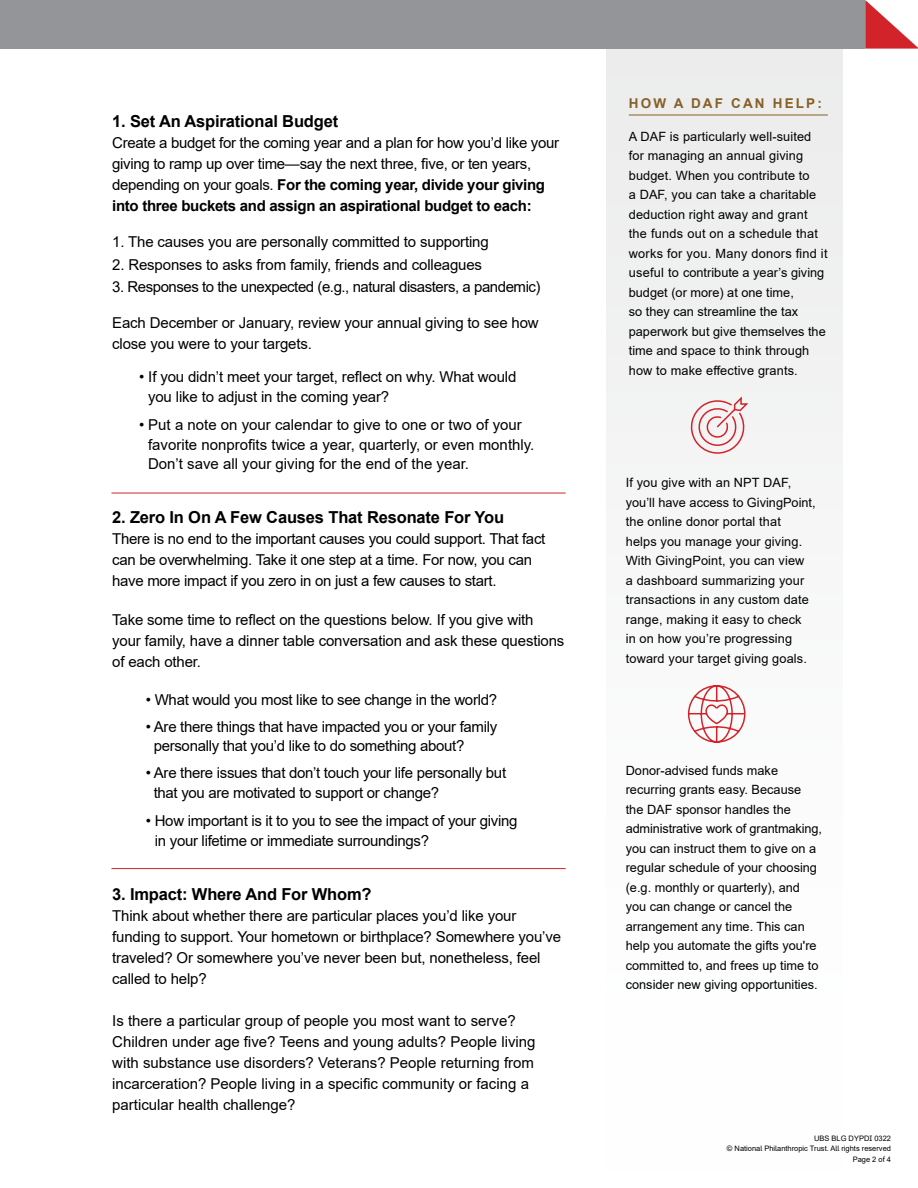
<style>
.page{position:relative;width:918px;height:1188px;background:#fff}
.page>*{position:absolute;margin:0;border:0;box-sizing:border-box;transform-origin:0 0}
.t1{font:700 16.5px "Arial";letter-spacing:-.01em;color:#000}
.t2{font:15px/21px "Arial";letter-spacing:-.01em;color:#000}
.t3{font:15px "Arial";letter-spacing:-.03em;color:#000}
.t4{font:700 13.5px "Arial";letter-spacing:.16em;color:#876026}
.t5{font:12.75px/19.5px "Arial";color:#000}
.t6{font:7.5px/10.5px "Arial";color:#000;text-align:right}
.s1{font-weight:700}
</style>
<div class="page">
<div style="left:606px;top:49px;width:236px;height:1139px;background:#f8f8f8"></div>
<svg style="left:687px;top:685px;width:59px;height:58px"></svg>
<svg style="left:690px;top:396px;width:59px;height:58px"></svg>
<hr style="left:629px;top:115px;width:199px;height:1px;background:#876026">
<hr style="left:111px;top:868px;width:455px;height:1px;background:#d3242a">
<hr style="left:111px;top:493px;width:455px;height:1px;background:#d3242a">
<div style="left:0;top:0;width:918px;height:49px;background:#939598"></div>
<svg style="left:865px;top:0;width:53px;height:49px;background:#e89093"></svg>
<p class="t1" style="left:112px;top:110px;width:228px">1. Set An Aspirational Budget</p>
<p class="t2" style="left:112px;top:132px;width:449px">Create a budget for the coming year and a plan for how you’d like your giving to ramp up over time—say the next three, five, or ten years, depending on your goals. <span class="s1">For the coming year, divide your giving into three buckets and assign an aspirational budget to each:</span></p>
<p class="t2" style="left:112px;top:231px;width:378px">1. The causes you are personally committed to supporting</p>
<p class="t2" style="left:112px;top:254px;width:371px">2. Responses to asks from family, friends and colleagues</p>
<p class="t3" style="left:112px;top:277px;width:430px">3. Responses to the unexpected (e.g., natural disasters, a pandemic)</p>
<p class="t2" style="left:112px;top:312px;width:428px">Each December or January, review your annual giving to see how close you were to your targets.</p>
<p class="t2" style="left:148px;top:367px;width:370px;line-height:19.5px;text-indent:-9px">• If you didn’t meet your target, reflect on why. What would you like to adjust in the coming year?</p>
<p class="t2" style="left:148px;top:415px;width:388px;line-height:19.5px;text-indent:-9px">• Put a note on your calendar to give to one or two of your favorite nonprofits twice a year, quarterly, or even monthly.<br>Don’t save all your giving for the end of the year.</p>
<p class="t1" style="left:112px;top:506px;width:394px">2. Zero In On A Few Causes That Resonate For You</p>
<p class="t2" style="left:112px;top:528px;width:435px">There is no end to the important causes you could support. That fact can be overwhelming. Take it one step at a time. For now, you can have more impact if you zero in on just a few causes to start.</p>
<p class="t2" style="left:112px;top:609px;width:454px">Take some time to reflect on the questions below. If you give with your family, have a dinner table conversation and ask these questions of each other.</p>
<p class="t2" style="left:146px;top:689px;width:353px">• What would you most like to see change in the world?</p>
<p class="t2" style="left:154px;top:717px;width:345px;line-height:19.5px;text-indent:-8px">• Are there things that have impacted you or your family personally that you’d like to do something about?</p>
<p class="t2" style="left:154px;top:763px;width:354px;line-height:19.5px;text-indent:-8px">• Are there issues that don’t touch your life personally but that you are motivated to support or change?</p>
<p class="t2" style="left:155px;top:811px;width:364px;line-height:19.5px;text-indent:-9px">• How important is it to you to see the impact of your giving in your lifetime or immediate surroundings?</p>
<p class="t1" style="left:112px;top:882px;width:261px">3. Impact: Where And For Whom?</p>
<p class="t2" style="left:112px;top:905px;width:450px">Think about whether there are particular places you’d like your funding to support. Your hometown or birthplace? Somewhere you’ve traveled? Or somewhere you’ve never been but, nonetheless, feel called to help?</p>
<p class="t2" style="left:112px;top:1010px;width:425px">Is there a particular group of people you most want to serve?<br>Children under age five? Teens and young adults? People living with substance use disorders? Veterans? People returning from incarceration? People living in a specific community or facing a particular health challenge?</p>
<p class="t4" style="left:629px;top:94px;width:195px">HOW A DAF CAN HELP:</p>
<p class="t5" style="left:629px;top:127px;width:200px">A DAF is particularly well-suited for managing an annual giving budget. When you contribute to<br>a DAF, you can take a charitable deduction right away and grant the funds out on a schedule that works for you. Many donors find it useful to contribute a year’s giving budget (or more) at one time,<br>so they can streamline the tax paperwork but give themselves the time and space to think through how to make effective grants.</p>
<p class="t5" style="left:626px;top:473px;width:191px">If you give with an NPT DAF, you’ll have access to GivingPoint, the online donor portal that<br>helps you manage your giving.<br>With GivingPoint, you can view<br>a dashboard summarizing your transactions in any custom date range, making it easy to check<br>in on how you’re progressing toward your target giving goals.</p>
<p class="t5" style="left:626px;top:761px;width:198px">Donor-advised funds make recurring grants easy. Because the DAF sponsor handles the administrative work of grantmaking, you can instruct them to give on a regular schedule of your choosing (e.g. monthly or quarterly), and you can change or cancel the arrangement any time. This can help you automate the gifts you're committed to, and frees up time to consider new giving opportunities.</p>
<p class="t6" style="left:727px;top:1133px;width:166px">UBS BLG DYPDI 0322<br>© National Philanthropic Trust. All rights reserved<br>Page 2 of 4</p>
</div>
